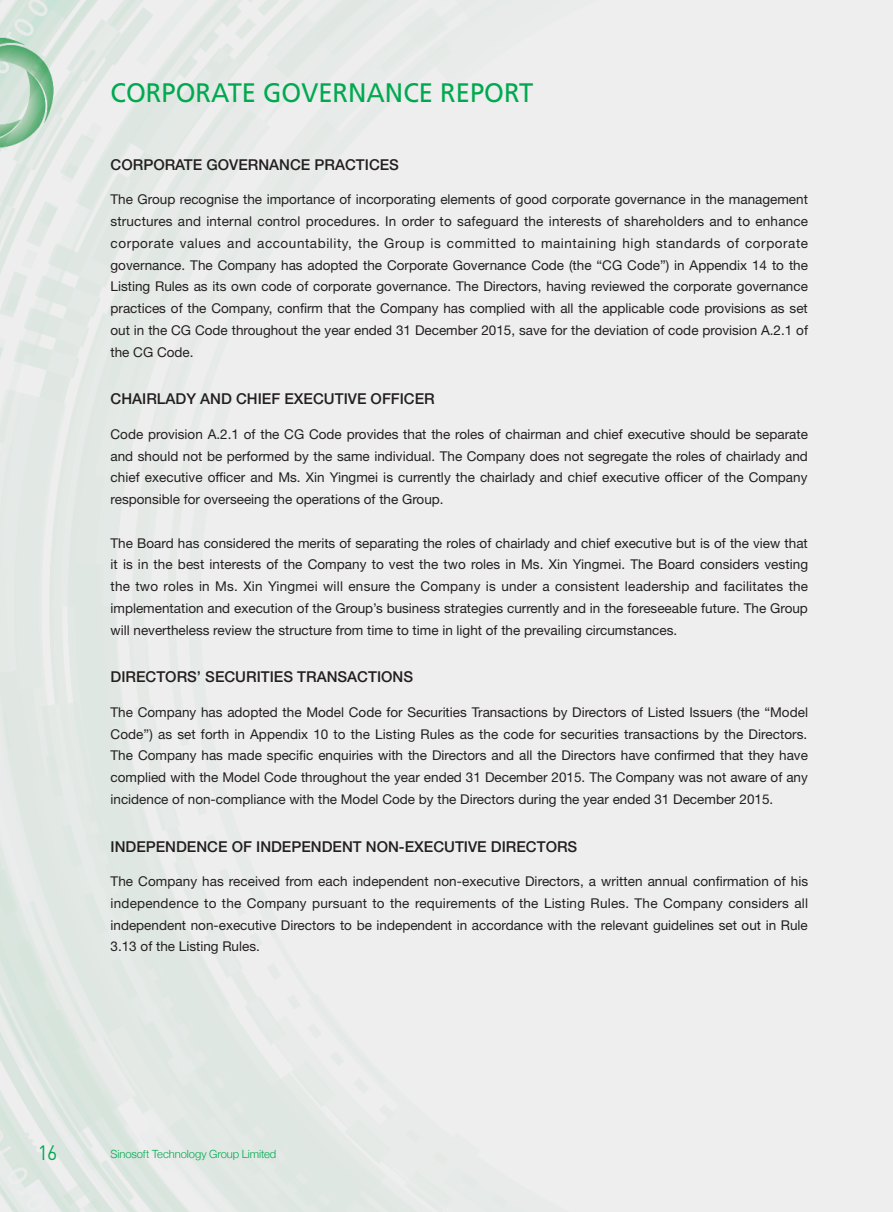
<style>
.page{position:relative;width:893px;height:1212px;background:#fff}
.page>*{position:absolute;margin:0;border:0;box-sizing:border-box;transform-origin:0 0}
.t1{font:26.85px "Frutiger LT Std";color:#00a94f;scale:.95 1}
.t2{font:20.4px "DIN";color:#00a94f;scale:.95 1}
.t3{font:500 15px "Helvetica Neue LT Std";color:#231f20}
.t4{font:13.5px/21.8px "Helvetica Neue LT Std";color:#231f20;text-align:justify}
.t5{font:300 11.25px "Helvetica Neue";letter-spacing:-.01em;color:#00a94f}
</style>
<div class="page">
<img style="left:0;top:0;width:892px;height:1212px">
<h1 class="t1" style="left:111px;top:77px;width:446px">CORPORATE GOVERNANCE REPORT</h1>
<p class="t3" style="left:111px;top:155px;width:290px">CORPORATE GOVERNANCE PRACTICES</p>
<p class="t4" style="left:111px;top:188px;width:699px">The Group recognise the importance of incorporating elements of good corporate governance in the management structures and internal control procedures. In order to safeguard the interests of shareholders and to enhance corporate values and accountability, the Group is committed to maintaining high standards of corporate governance. The Company has adopted the Corporate Governance Code (the “CG Code”) in Appendix 14 to the Listing Rules as its own code of corporate governance. The Directors, having reviewed the corporate governance practices of the Company, confirm that the Company has complied with all the applicable code provisions as set out in the CG Code throughout the year ended 31 December 2015, save for the deviation of code provision A.2.1 of the CG Code.</p>
<p class="t3" style="left:111px;top:390px;width:326px">CHAIRLADY AND CHIEF EXECUTIVE OFFICER</p>
<p class="t4" style="left:111px;top:423px;width:699px">Code provision A.2.1 of the CG Code provides that the roles of chairman and chief executive should be separate and should not be performed by the same individual. The Company does not segregate the roles of chairlady and chief executive officer and Ms. Xin Yingmei is currently the chairlady and chief executive officer of the Company responsible for overseeing the operations of the Group.</p>
<p class="t4" style="left:111px;top:532px;width:699px">The Board has considered the merits of separating the roles of chairlady and chief executive but is of the view that it is in the best interests of the Company to vest the two roles in Ms. Xin Yingmei. The Board considers vesting the two roles in Ms. Xin Yingmei will ensure the Company is under a consistent leadership and facilitates the implementation and execution of the Group’s business strategies currently and in the foreseeable future. The Group will nevertheless review the structure from time to time in light of the prevailing circumstances.</p>
<p class="t3" style="left:111px;top:668px;width:304px">DIRECTORS’ SECURITIES TRANSACTIONS</p>
<p class="t4" style="left:111px;top:701px;width:699px">The Company has adopted the Model Code for Securities Transactions by Directors of Listed Issuers (the “Model Code”) as set forth in Appendix 10 to the Listing Rules as the code for securities transactions by the Directors.<br>The Company has made specific enquiries with the Directors and all the Directors have confirmed that they have complied with the Model Code throughout the year ended 31 December 2015. The Company was not aware of any incidence of non-compliance with the Model Code by the Directors during the year ended 31 December 2015.</p>
<p class="t3" style="left:111px;top:837px;width:468px">INDEPENDENCE OF INDEPENDENT NON-EXECUTIVE DIRECTORS</p>
<p class="t4" style="left:111px;top:870px;width:699px">The Company has received from each independent non-executive Directors, a written annual confirmation of his independence to the Company pursuant to the requirements of the Listing Rules. The Company considers all independent non-executive Directors to be independent in accordance with the relevant guidelines set out in Rule 3.13 of the Listing Rules.</p>
<h2 class="t2" style="left:38px;top:1140px;width:22px">16</h2>
<p class="t5" style="left:111px;top:1145px;width:167px">Sinosoft Technology Group Limited</p>
</div>
